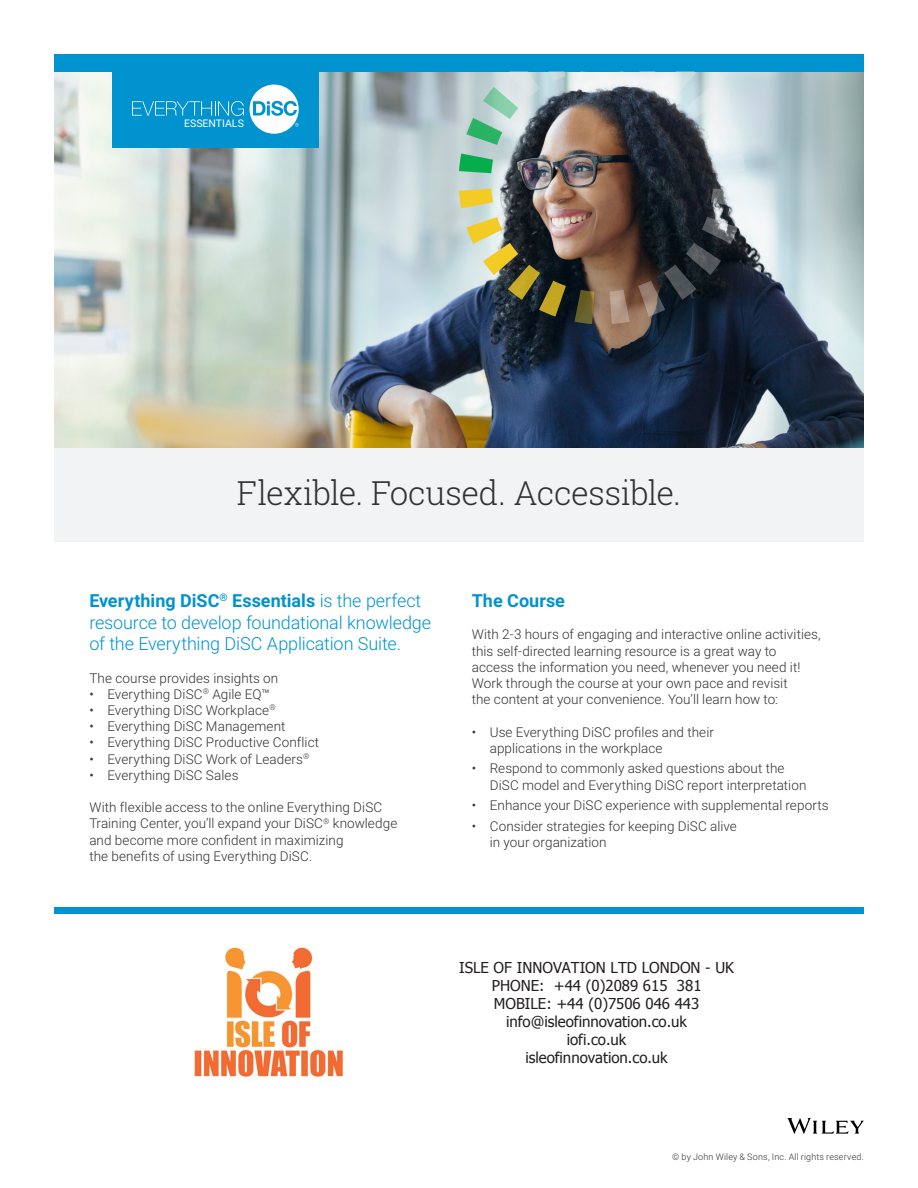
<style>
.page{position:relative;width:918px;height:1188px;background:#fff}
.page>*{position:absolute;margin:0;border:0;box-sizing:border-box;transform-origin:0 0}
.t1{font:300 33px "Roboto Slab";letter-spacing:-.015em;color:#323131}
.t2{font:300 18px/21.6px "Roboto";letter-spacing:-.01em;color:#0093d0}
.t3{font:700 18px "Roboto";color:#0093d0}
.t4{font:15px/18px "Tahoma";color:#231f20;text-align:center}
.t5{font:300 13.5px/16.2px "Roboto";letter-spacing:.005em;color:#323131}
.t6{font:10.5px "Roboto";color:#fff}
.t7{font:300 9px "Roboto";letter-spacing:.02em;color:#323131}
.s1{font-weight:700}
</style>
<div class="page">
<img style="left:54px;top:71px;width:810px;height:377px">
<div style="left:54px;top:448px;width:810px;height:94px;background:#f1f3f4"></div>
<div style="left:54px;top:54px;width:810px;height:17px;background:#0093d0"></div>
<div style="left:112px;top:54px;width:206px;height:94px;background:#0093d0"></div>
<svg style="left:132px;top:101px;width:112px;height:15px"></svg>
<svg style="left:250px;top:85px;width:49px;height:49px"></svg>
<svg style="left:787px;top:1118px;width:77px;height:16px"></svg>
<div style="left:54px;top:908px;width:810px;height:6px;background:#0093d0"></div>
<svg style="left:711px;top:153px;width:34px;height:20px"></svg>
<svg style="left:638px;top:71px;width:100px;height:74px;background:#9ba5ab"></svg>
<svg style="left:610px;top:71px;width:19px;height:1px"></svg>
<svg style="left:711px;top:189px;width:34px;height:19px"></svg>
<svg style="left:638px;top:217px;width:100px;height:100px;background:#282c32"></svg>
<svg style="left:610px;top:290px;width:20px;height:34px"></svg>
<svg style="left:575px;top:71px;width:19px;height:1px"></svg>
<svg style="left:466px;top:71px;width:100px;height:74px;background:#a1bbb7"></svg>
<svg style="left:459px;top:153px;width:34px;height:20px"></svg>
<svg style="left:575px;top:290px;width:19px;height:34px"></svg>
<img style="left:466px;top:217px;width:100px;height:100px">
<svg style="left:459px;top:189px;width:34px;height:19px"></svg>
<img style="left:195px;top:948px;width:147px;height:128px">
<p class="t6" style="left:184px;top:116px;width:61px">ESSENTIALS</p>
<h1 class="t1" style="left:237px;top:471px;width:446px">Flexible. Focused. Accessible.</h1>
<h2 class="t2" style="left:89px;top:589px;width:343px"><span class="s1">Everything DiSC</span><sup>®</sup> <span class="s1">Essentials</span> is the perfect resource to develop foundational knowledge of the Everything DiSC Application Suite.</h2>
<p class="t5" style="left:89px;top:669px;width:190px">The course provides insights on</p>
<p class="t5" style="left:89px;top:685px;width:182px">• Everything DiSC<sup>®</sup> Agile EQ™</p>
<p class="t5" style="left:89px;top:702px;width:188px">• Everything DiSC Workplace<sup>®</sup></p>
<p class="t5" style="left:89px;top:718px;width:198px">• Everything DiSC Management</p>
<p class="t5" style="left:89px;top:734px;width:231px">• Everything DiSC Productive Conflict</p>
<p class="t5" style="left:89px;top:750px;width:222px">• Everything DiSC Work of Leaders<sup>®</sup></p>
<p class="t5" style="left:89px;top:766px;width:151px">• Everything DiSC Sales</p>
<p class="t5" style="left:89px;top:799px;width:309px">With flexible access to the online Everything DiSC Training Center, you’ll expand your DiSC<sup>®</sup> knowledge and become more confident in maximizing<br>the benefits of using Everything DiSC.</p>
<h2 class="t3" style="left:472px;top:588px;width:95px">The Course</h2>
<p class="t5" style="left:472px;top:626px;width:350px">With 2-3 hours of engaging and interactive online activities, this self-directed learning resource is a great way to access the information you need, whenever you need it!<br>Work through the course at your own pace and revisit<br>the content at your convenience. You’ll learn how to:</p>
<p class="t5" style="left:490px;top:723px;width:226px;text-indent:-18px">• Use Everything DiSC profiles and their applications in the workplace</p>
<p class="t5" style="left:490px;top:760px;width:318px;text-indent:-18px">• Respond to commonly asked questions about the<br>DiSC model and Everything DiSC report interpretation</p>
<p class="t5" style="left:472px;top:797px;width:358px">• Enhance your DiSC experience with supplemental reports</p>
<p class="t5" style="left:490px;top:818px;width:249px;text-indent:-18px">• Consider strategies for keeping DiSC alive in your organization</p>
<p class="t4" style="left:459px;top:958px;width:276px">ISLE OF INNOVATION LTD LONDON - UK<br>PHONE: +44 (0)2089 615 381<br>MOBILE: +44 (0)7506 046 443 info@isleofinnovation.co.uk<br>iofi.co.uk<br>isleofinnovation.co.uk</p>
<p class="t7" style="left:672px;top:1151px;width:193px">© by John Wiley &amp; Sons, Inc. All rights reserved.</p>
</div>
